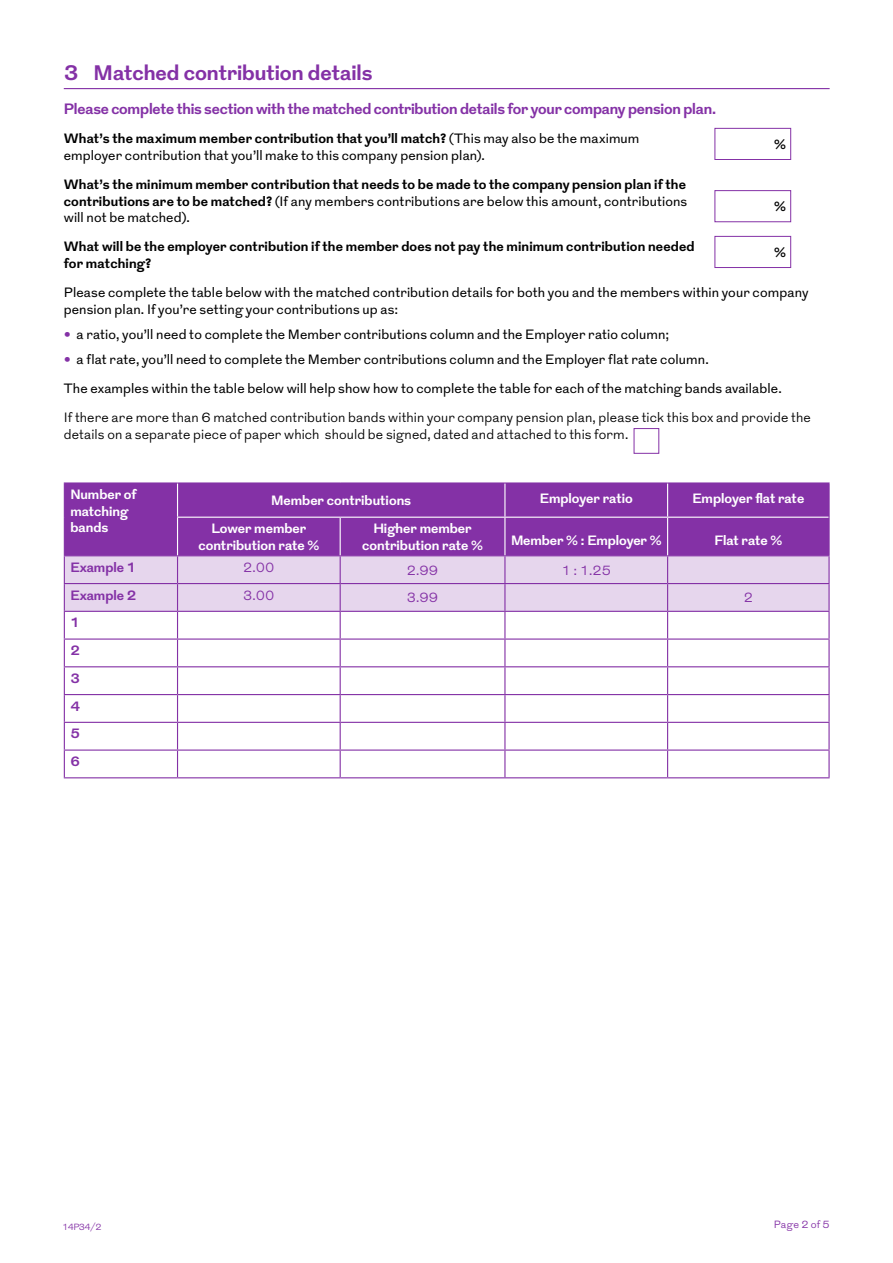
<style>
.page{position:relative;width:893px;height:1263px;background:#fff}
.page>*{position:absolute;margin:0;border:0;box-sizing:border-box;transform-origin:0 0}
.t1{font:700 21px "Grot";color:#8431a6}
.t2{font:700 15px "Grot";letter-spacing:-.01em;color:#8431a6}
.t3{font:13.5px/16.5px "Grot";letter-spacing:.01em;color:#000}
.t4{font:700 13.5px/16.5px "Grot";letter-spacing:.01em;color:#000;text-align:justify}
.t5{font:300 13.5px/16.5px "Grot";letter-spacing:.01em;color:#000}
.t6{font:700 13.5px/16.5px "Grot";color:#fff;text-align:center}
.t7{font:300 13.5px "Grot";color:#8431a6}
.t8{font:700 13.5px/27.8px "Grot";color:#8431a6;text-align:justify}
.t9{font:300 10.5px "Grot";letter-spacing:.025em;color:#8431a6}
.t10{font:300 9px "Grot";letter-spacing:-.06em;color:#8431a6}
.s1{font-weight:700}
.s2{font-weight:400}
.s3{font-family:"Adobe Caslon Pro";font-size:21px;color:#8431a6}
</style>
<div class="page">
<hr style="left:64px;top:88px;width:766px;height:1px;background:#8431a6">
<div style="left:714px;top:128px;width:77px;height:32px;border:1px solid #8431a6"></div>
<div style="left:714px;top:190px;width:77px;height:32px;border:1px solid #8431a6"></div>
<div style="left:714px;top:236px;width:77px;height:32px;border:1px solid #8431a6"></div>
<div style="left:634px;top:428px;width:25px;height:26px;border:1px solid #8431a6"></div>
<div style="left:65px;top:484px;width:763px;height:71px;background:#8431a6"></div>
<hr style="left:828px;top:484px;width:2px;height:33px;background:#8431a6">
<hr style="left:828px;top:517px;width:2px;height:38px;background:#8431a6">
<hr style="left:64px;top:482px;width:114px;height:2px;background:#8431a6">
<hr style="left:64px;top:484px;width:1px;height:33px;background:#8431a6">
<hr style="left:178px;top:482px;width:162px;height:2px;background:#8431a6">
<hr style="left:340px;top:482px;width:165px;height:2px;background:#8431a6">
<hr style="left:505px;top:482px;width:163px;height:2px;background:#8431a6">
<hr style="left:668px;top:482px;width:162px;height:2px;background:#8431a6">
<hr style="left:64px;top:517px;width:1px;height:38px;background:#8431a6">
<hr style="left:64px;top:555px;width:114px;height:1px;background:#8431a6">
<hr style="left:178px;top:555px;width:162px;height:1px;background:#8431a6">
<hr style="left:340px;top:555px;width:165px;height:1px;background:#8431a6">
<hr style="left:505px;top:555px;width:163px;height:1px;background:#8431a6">
<hr style="left:668px;top:555px;width:162px;height:1px;background:#8431a6">
<hr style="left:828px;top:556px;width:2px;height:27px;background:#8431a6">
<hr style="left:668px;top:583px;width:162px;height:1px;background:#8431a6">
<hr style="left:828px;top:584px;width:2px;height:27px;background:#8431a6">
<hr style="left:668px;top:611px;width:162px;height:1px;background:#8431a6">
<hr style="left:828px;top:612px;width:2px;height:26px;background:#8431a6">
<hr style="left:668px;top:638px;width:162px;height:2px;background:#8431a6">
<hr style="left:828px;top:640px;width:2px;height:26px;background:#8431a6">
<hr style="left:668px;top:666px;width:162px;height:1px;background:#8431a6">
<hr style="left:828px;top:667px;width:2px;height:27px;background:#8431a6">
<hr style="left:668px;top:694px;width:162px;height:1px;background:#8431a6">
<hr style="left:828px;top:695px;width:2px;height:27px;background:#8431a6">
<hr style="left:668px;top:722px;width:162px;height:1px;background:#8431a6">
<hr style="left:828px;top:723px;width:2px;height:26px;background:#8431a6">
<hr style="left:668px;top:749px;width:162px;height:2px;background:#8431a6">
<svg style="left:64px;top:556px;width:765px;height:221px"></svg>
<hr style="left:828px;top:751px;width:2px;height:26px;background:#8431a6">
<hr style="left:64px;top:777px;width:114px;height:1px;background:#8431a6">
<hr style="left:178px;top:777px;width:162px;height:1px;background:#8431a6">
<hr style="left:340px;top:777px;width:165px;height:1px;background:#8431a6">
<hr style="left:505px;top:777px;width:163px;height:1px;background:#8431a6">
<hr style="left:668px;top:777px;width:162px;height:1px;background:#8431a6">
<hr style="left:177px;top:517px;width:163px;height:1px;background:#fff">
<hr style="left:340px;top:517px;width:165px;height:1px;background:#fff">
<hr style="left:340px;top:518px;width:1px;height:37px;background:#fff">
<hr style="left:505px;top:517px;width:163px;height:1px;background:#fff">
<hr style="left:668px;top:517px;width:160px;height:1px;background:#fff">
<hr style="left:504px;top:484px;width:1px;height:33px;background:#fff">
<hr style="left:667px;top:484px;width:1px;height:33px;background:#fff">
<hr style="left:504px;top:518px;width:1px;height:37px;background:#fff">
<hr style="left:667px;top:518px;width:1px;height:37px;background:#fff">
<hr style="left:177px;top:484px;width:1px;height:33px;background:#fff">
<hr style="left:177px;top:518px;width:1px;height:37px;background:#fff">
<h1 class="t1" style="left:64px;top:58px;width:310px">3 Matched contribution details</h1>
<p class="t2" style="left:64px;top:98px;width:654px">Please complete this section with the matched contribution details for your company pension plan.</p>
<p class="t3" style="left:64px;top:131px;width:577px"><span class="s1">What’s the maximum member contribution that you’ll match?</span> (This may also be the maximum employer contribution that you’ll make to this company pension plan).</p>
<p class="t4" style="left:774px;top:137px;width:13px">%</p>
<p class="t4" style="left:64px;top:177px;width:625px">What’s the minimum member contribution that needs to be made to the company pension plan if the contributions are to be matched? <span class="s2">(If any members contributions are below this amount, contributions will not be matched).</span></p>
<p class="t4" style="left:774px;top:199px;width:13px">%</p>
<p class="t4" style="left:64px;top:239px;width:632px">What will be the employer contribution if the member does not pay the minimum contribution needed for matching?</p>
<p class="t4" style="left:774px;top:245px;width:13px">%</p>
<p class="t3" style="left:64px;top:285px;width:746px">Please complete the table below with the matched contribution details for both you and the members within your company pension plan. If you’re setting your contributions up as:</p>
<p class="t3" style="left:64px;top:326px;width:607px"><span class="s3">•</span> a ratio, you’ll need to complete the Member contributions column and the Employer ratio column;</p>
<p class="t3" style="left:64px;top:345px;width:720px;line-height:29.2px"><span class="s3">•</span> a flat rate, you’ll need to complete the Member contributions column and the Employer flat rate column.<br>The examples within the table below will help show how to complete the table for each of the matching bands available.</p>
<p class="t5" style="left:64px;top:410px;width:748px">If there are more than 6 matched contribution bands within your company pension plan, please tick this box and provide the details on a separate piece of paper which should be signed, dated and attached to this form.</p>
<p class="t6" style="left:70px;top:487px;width:68px;text-align:left">Number of matching bands</p>
<p class="t6" style="left:271px;top:493px;width:141px">Member contributions</p>
<p class="t6" style="left:540px;top:491px;width:94px">Employer ratio</p>
<p class="t6" style="left:692px;top:491px;width:113px">Employer flat rate</p>
<p class="t6" style="left:198px;top:521px;width:122px">Lower member contribution rate %</p>
<p class="t6" style="left:362px;top:521px;width:122px">Higher member contribution rate %</p>
<p class="t6" style="left:511px;top:533px;width:152px">Member % : Employer %</p>
<p class="t6" style="left:714px;top:533px;width:69px">Flat rate %</p>
<p class="t8" style="left:70px;top:554px;width:68px">Example 1</p>
<p class="t7" style="left:243px;top:558px;width:33px">2.00</p>
<p class="t7" style="left:407px;top:561px;width:33px">2.99</p>
<p class="t7" style="left:561px;top:561px;width:51px">1 : 1.25</p>
<p class="t8" style="left:70px;top:582px;width:68px">Example 2</p>
<p class="t7" style="left:243px;top:586px;width:33px">3.00</p>
<p class="t7" style="left:407px;top:589px;width:33px">3.99</p>
<p class="t7" style="left:744px;top:589px;width:11px">2</p>
<p class="t8" style="left:70px;top:610px;width:11px">1<br>2<br>3<br>4<br>5<br>6</p>
<p class="t10" style="left:62px;top:1221px;width:41px">14P34/2</p>
<p class="t9" style="left:774px;top:1218px;width:57px">Page 2 of 5</p>
</div>
